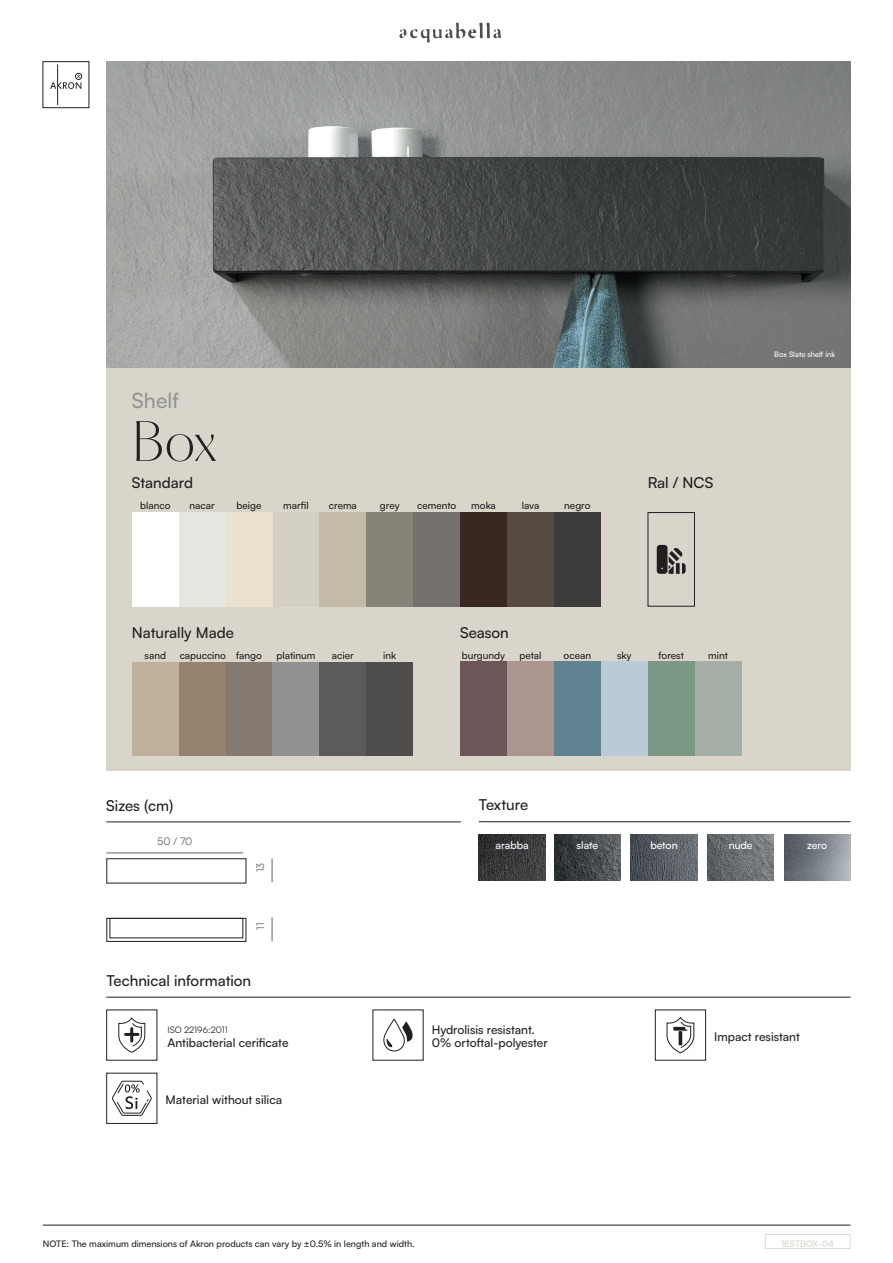
<style>
.page{position:relative;width:893px;height:1263px;background:#fff}
.page>*{position:absolute;margin:0;border:0;box-sizing:border-box;transform-origin:0 0}
.t1{font:200 51px "PP Hatton";color:#231f20}
.t2{font:500 21px "Satoshi";color:#939598}
.t3{font:500 15px "Satoshi";color:#231f20}
.t4{font:500 12px/13.4px "Satoshi";color:#231f20}
.t5{font:500 10.5px "Satoshi";color:#fff}
.t6{font:10.5px "Satoshi";color:#636366}
.t7{font:500 9.9px "Satoshi";color:#231f20}
.t8{font:500 9px "Satoshi";color:#231f20}
.t9{font:9px "Satoshi";color:#231f20}
.t10{font:500 9px "Satoshi";color:#d7d6cd}
.pie_de_pág{font:500 7.5px "Satoshi";color:#fff}
</style>
<div class="page">
<svg style="left:399px;top:23px;width:102px;height:20px"></svg>
<div style="left:765px;top:1234px;width:85px;height:15px;border:1px solid #dcdacf"></div>
<div style="left:106px;top:368px;width:744px;height:403px;background:#d9d5ca"></div>
<hr style="left:106px;top:822px;width:355px;height:1px;background:#231f20">
<hr style="left:479px;top:821px;width:371px;height:1px;background:#231f20">
<hr style="left:43px;top:1225px;width:807px;height:1px;background:#231f20">
<div style="left:132px;top:512px;width:47px;height:94px;background:#fff"></div>
<div style="left:179px;top:512px;width:47px;height:94px;background:#e6e7e0"></div>
<div style="left:226px;top:512px;width:47px;height:94px;background:#eae1cf"></div>
<div style="left:273px;top:512px;width:46px;height:94px;background:#d3cfc5"></div>
<div style="left:319px;top:512px;width:47px;height:94px;background:#c3bba8"></div>
<div style="left:132px;top:662px;width:47px;height:94px;background:#beb09b"></div>
<div style="left:179px;top:662px;width:47px;height:94px;background:#97826f"></div>
<div style="left:226px;top:662px;width:46px;height:94px;background:#847a70"></div>
<div style="left:272px;top:662px;width:47px;height:94px;background:#929292"></div>
<div style="left:319px;top:662px;width:47px;height:94px;background:#5b5a5d"></div>
<div style="left:366px;top:662px;width:47px;height:94px;background:#4e4d4b"></div>
<div style="left:366px;top:512px;width:47px;height:94px;background:#878378"></div>
<div style="left:413px;top:512px;width:47px;height:94px;background:#75716e"></div>
<div style="left:460px;top:512px;width:47px;height:94px;background:#392821"></div>
<div style="left:507px;top:512px;width:47px;height:94px;background:#574a41"></div>
<div style="left:554px;top:512px;width:47px;height:94px;background:#3c3d3a"></div>
<div style="left:648px;top:512px;width:47px;height:94px;border:1px solid #231f20"></div>
<svg style="left:657px;top:545px;width:29px;height:29px"></svg>
<div style="left:460px;top:662px;width:47px;height:94px;background:#6d5658"></div>
<div style="left:507px;top:662px;width:47px;height:94px;background:#ad958f"></div>
<div style="left:554px;top:662px;width:47px;height:94px;background:#608394"></div>
<div style="left:601px;top:662px;width:47px;height:94px;background:#bacbd6"></div>
<div style="left:648px;top:662px;width:47px;height:94px;background:#7a9984"></div>
<div style="left:695px;top:662px;width:47px;height:94px;background:#a4b0a7"></div>
<img style="left:106px;top:61px;width:744px;height:307px">
<div style="left:43px;top:61px;width:46px;height:47px;border:1px solid #231f20"></div>
<div style="left:75px;top:73px;width:7px;height:7px;border:1px solid #231f20;border-radius:50%"></div>
<svg style="left:50px;top:64px;width:31px;height:41px"></svg>
<svg style="left:383px;top:1018px;width:30px;height:34px"></svg>
<div style="left:655px;top:1009px;width:51px;height:51px;border:1px solid #231f20"></div>
<svg style="left:666px;top:1017px;width:29px;height:37px"></svg>
<hr style="left:679px;top:1031px;width:3px;height:14px;background:#231f20">
<hr style="left:106px;top:997px;width:744px;height:1px;background:#231f20">
<svg style="left:118px;top:1017px;width:28px;height:36px"></svg>
<hr style="left:106px;top:852px;width:137px;height:1px;background:#636366">
<svg style="left:272px;top:858px;width:1px;height:24px"></svg>
<svg style="left:272px;top:917px;width:1px;height:24px"></svg>
<div style="left:106px;top:858px;width:140px;height:25px;border:1px solid #231f20"></div>
<div style="left:106px;top:918px;width:140px;height:24px;border:1px solid #231f20"></div>
<div style="left:109px;top:918px;width:134px;height:20px;border:1px solid #231f20"></div>
<img style="left:784px;top:834px;width:66px;height:46px">
<img style="left:479px;top:834px;width:66px;height:46px">
<img style="left:554px;top:834px;width:67px;height:46px">
<img style="left:631px;top:834px;width:66px;height:46px">
<img style="left:707px;top:834px;width:67px;height:46px">
<div style="left:106px;top:1073px;width:51px;height:51px;border:1px solid #231f20"></div>
<svg style="left:112px;top:1080px;width:40px;height:36px"></svg>
<p class="t2" style="left:132px;top:386px;width:49px">Shelf</p>
<p class="t1" style="left:132px;top:410px;width:86px">Box</p>
<h3 class="t3" style="left:132px;top:472px;width:63px">Standard</h3>
<h3 class="t3" style="left:648px;top:472px;width:67px">Ral / NCS</h3>
<p class="t7" style="left:140px;top:499px;width:32px">blanco</p>
<p class="t7" style="left:190px;top:499px;width:27px">nacar</p>
<p class="t7" style="left:237px;top:499px;width:26px">beige</p>
<p class="t7" style="left:283px;top:499px;width:27px">marfil</p>
<p class="t7" style="left:329px;top:499px;width:30px">crema</p>
<p class="t7" style="left:380px;top:499px;width:21px">grey</p>
<p class="t7" style="left:417px;top:499px;width:41px">cemento</p>
<p class="t7" style="left:471px;top:499px;width:26px">moka</p>
<p class="t7" style="left:522px;top:499px;width:19px">lava</p>
<p class="t7" style="left:564px;top:499px;width:28px">negro</p>
<h3 class="t3" style="left:132px;top:622px;width:104px">Naturally Made</h3>
<h3 class="t3" style="left:460px;top:622px;width:50px">Season</h3>
<p class="t7" style="left:145px;top:648px;width:23px">sand</p>
<p class="t7" style="left:180px;top:648px;width:84px">capuccino fango</p>
<p class="t7" style="left:276px;top:648px;width:40px">platinum</p>
<p class="t7" style="left:332px;top:648px;width:23px">acier</p>
<p class="t7" style="left:383px;top:648px;width:15px">ink</p>
<p class="t7" style="left:462px;top:648px;width:45px">burgundy</p>
<p class="t7" style="left:519px;top:648px;width:24px">petal</p>
<p class="t7" style="left:564px;top:648px;width:29px">ocean</p>
<p class="t7" style="left:617px;top:648px;width:16px">sky</p>
<p class="t7" style="left:659px;top:648px;width:27px">forest</p>
<p class="t7" style="left:708px;top:648px;width:21px">mint</p>
<p class="pie_de_pág" style="left:774px;top:349px;width:62px">Box Slate shelf ink</p>
<h3 class="t3" style="left:106px;top:795px;width:69px">Sizes (cm)</h3>
<h3 class="t3" style="left:479px;top:794px;width:51px">Texture</h3>
<p class="t6" style="left:157px;top:834px;width:37px">50 / 70</p>
<p class="t6" style="left:253px;top:872px;width:11px;rotate:-90deg">13</p>
<p class="t6" style="left:253px;top:930px;width:8px;rotate:-90deg">11</p>
<p class="t3" style="left:106px;top:970px;width:146px">Technical information</p>
<p class="t9" style="left:167px;top:1023px;width:62px">ISO 22196:2011</p>
<p class="t4" style="left:167px;top:1036px;width:123px">Antibacterial cerificate</p>
<p class="t4" style="left:166px;top:1093px;width:118px">Material without silica</p>
<p class="t5" style="left:496px;top:838px;width:35px">arabba</p>
<p class="t5" style="left:577px;top:838px;width:23px">slate</p>
<p class="t5" style="left:650px;top:838px;width:29px">beton</p>
<p class="t5" style="left:729px;top:838px;width:25px">nude</p>
<p class="t5" style="left:807px;top:838px;width:22px">zero</p>
<p class="t4" style="left:432px;top:1022px;width:118px">Hydrolisis resistant.<br>0% ortoftal-polyester</p>
<p class="t4" style="left:714px;top:1029px;width:87px">Impact resistant</p>
<p class="t8" style="left:43px;top:1237px;width:373px">NOTE: The maximum dimensions of Akron products can vary by ±0.5% in length and width.</p>
<p class="t10" style="left:781px;top:1237px;width:54px">1ESTBOX-04</p>
</div>
